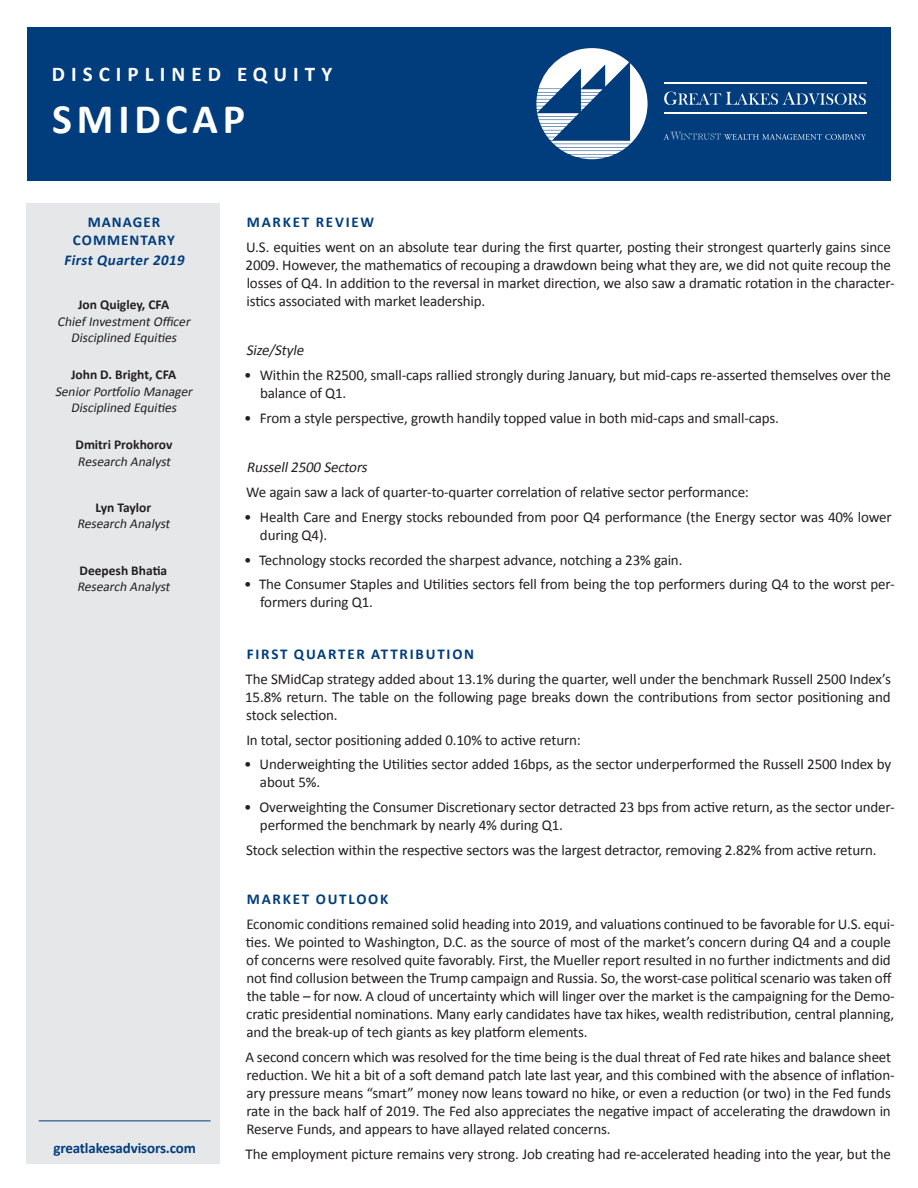
<style>
.page{position:relative;width:918px;height:1188px;background:#fff}
.page>*{position:absolute;margin:0;border:0;box-sizing:border-box;transform-origin:0 0}
.Title_Line_2{font:700 42px "Calibri";letter-spacing:.115em;color:#fff}
.Title_Line_1{font:700 21px "Calibri";letter-spacing:.29em;color:#fff}
.Body_Copy{font:15px/18px "Calibri";letter-spacing:-.01em;color:#231f20}
.Subhead{font:700 15px "Calibri";letter-spacing:.12em;color:#013d7d}
.Body_Copy_Italic{font:italic 15px "Calibri";color:#231f20}
.Body_Copy-2{font:700 15px "Calibri";letter-spacing:-.01em;color:#013d7d}
.Masthead_Title{font:700 15px/18px "Calibri";letter-spacing:.07em;color:#013d7d;text-align:center}
.t1{font:italic 700 15px "Calibri";color:#013d7d}
.Body_Copy-3{font:700 15px "Calibri";letter-spacing:.12em;color:#013d7d}
.Masthead_PM_Title{font:italic 13.5px/16.5px "Calibri";color:#231f20;text-align:center}
.Masthead_Name{font:700 13.5px "Calibri";color:#231f20}
</style>
<div class="page">
<div style="left:26px;top:203px;width:194px;height:960px;background:#e6e7e9"></div>
<div style="left:27px;top:27px;width:864px;height:153px;background:#013d7d"></div>
<svg style="left:536px;top:48px;width:112px;height:111px"></svg>
<svg style="left:664px;top:92px;width:202px;height:13px"></svg>
<hr style="left:664px;top:82px;width:202px;height:1px;background:#fff">
<hr style="left:664px;top:113px;width:202px;height:1px;background:#fff">
<svg style="left:664px;top:132px;width:202px;height:8px"></svg>
<hr style="left:39px;top:1120px;width:172px;height:1px;background:#013d7d">
<p class="Title_Line_1" style="left:52px;top:61px;width:282px">DISCIPLINED EQUITY</p>
<p class="Title_Line_2" style="left:52px;top:93px;width:194px">SMIDCAP</p>
<p class="Masthead_Title" style="left:73px;top:212px;width:104px">MANAGER<br>COMMENTARY</p>
<p class="t1" style="left:64px;top:250px;width:125px">First Quarter 2019</p>
<p class="Masthead_Name" style="left:78px;top:296px;width:93px">Jon Quigley, CFA</p>
<p class="Masthead_PM_Title" style="left:57px;top:312px;width:137px">ChiefInvestmentOfficer<br>Disciplined Equities</p>
<p class="Masthead_Name" style="left:71px;top:366px;width:107px">John D. Bright, CFA</p>
<p class="Masthead_PM_Title" style="left:55px;top:382px;width:141px">SeniorPortfolio Manager</p>
<p class="Masthead_PM_Title" style="left:71px;top:399px;width:110px">Disciplined Equities</p>
<p class="Masthead_Name" style="left:75px;top:436px;width:98px">Dmitri Prokhorov</p>
<p class="Masthead_PM_Title" style="left:78px;top:452px;width:97px">Research Analyst</p>
<p class="Masthead_Name" style="left:96px;top:499px;width:57px">Lyn Taylor</p>
<p class="Masthead_PM_Title" style="left:77px;top:515px;width:97px">Research Analyst</p>
<p class="Masthead_Name" style="left:80px;top:562px;width:89px">Deepesh Bhatia</p>
<p class="Masthead_PM_Title" style="left:77px;top:578px;width:97px">Research Analyst</p>
<p class="Body_Copy-2" style="left:53px;top:1139px;width:144px">greatlakesadvisors.com</p>
<p class="Subhead" style="left:247px;top:213px;width:129px">MARKET REVIEW</p>
<p class="Body_Copy" style="left:246px;top:237px;width:651px">U.S. equities went on an absolute tear during the first quarter, posting their strongest quarterly gains since 2009. However, the mathematics of recouping a drawdown being what they are, we did not quite recoup the losses of Q4. In addition to the reversal in market direction, we also saw a dramatic rotation in the character&shy;istics associated with market leadership.</p>
<p class="Body_Copy_Italic" style="left:246px;top:341px;width:62px">Size/Style</p>
<p class="Body_Copy" style="left:260px;top:365px;width:632px;text-indent:-16px">• Within the R2500, small-caps rallied strongly during January, but mid-caps re-asserted themselves over the balance of Q1.</p>
<p class="Body_Copy" style="left:244px;top:408px;width:536px">• From a style perspective, growth handily topped value in both mid-caps and small-caps.</p>
<p class="Body_Copy_Italic" style="left:246px;top:458px;width:125px">Russell2500 Sectors</p>
<p class="Body_Copy" style="left:246px;top:482px;width:504px">We again saw a lack of quarter-to-quarter correlation of relative sector performance:</p>
<p class="Body_Copy" style="left:260px;top:507px;width:633px;text-indent:-16px">• Health Care and Energy stocks rebounded from poor Q4 performance (the Energy sector was 40% lower during Q4).</p>
<p class="Body_Copy" style="left:244px;top:550px;width:440px">• Technology stocks recorded the sharpest advance, notching a 23% gain.</p>
<p class="Body_Copy" style="left:260px;top:575px;width:636px;text-indent:-16px">• The Consumer Staples and Utilities sectors fell from being the top performers during Q4 to the worst per&shy;formers during Q1.</p>
<p class="Subhead" style="left:247px;top:645px;width:229px">FIRST QUARTER ATTRIBUTION</p>
<p class="Body_Copy" style="left:245px;top:669px;width:647px;text-align:justify">The SMidCap strategy added about 13.1% during the quarter, well under the benchmark Russell 2500 Index’s 15.8% return. The table on the following page breaks down the contributions from sector positioning and stock selection.</p>
<p class="Body_Copy" style="left:246px;top:730px;width:336px">In total, sector positioning added 0.10% to active return:</p>
<p class="Body_Copy" style="left:260px;top:755px;width:633px;text-indent:-16px">• Underweighting the Utilities sector added 16bps, as the sector underperformed the Russell 2500 Index by about 5%.</p>
<p class="Body_Copy" style="left:260px;top:797px;width:636px;text-indent:-16px">• Overweighting the Consumer Discretionary sector detracted 23 bps from active return, as the sector under&shy;performed the benchmark by nearly 4% during Q1.</p>
<p class="Body_Copy" style="left:246px;top:840px;width:632px">Stock selection within the respective sectors was the largest detractor, removing 2.82% from active return.</p>
<p class="Body_Copy-3" style="left:247px;top:890px;width:143px">MARKET OUTLOOK</p>
<p class="Body_Copy" style="left:246px;top:914px;width:650px">Economic conditions remained solid heading into 2019, and valuations continued to be favorable for U.S. equi&shy;ties. We pointed to Washington, D.C. as the source of most of the market’s concern during Q4 and a couple of concerns were resolved quite favorably. First, the Mueller report resulted in no further indictments and did not find collusion between the Trump campaign and Russia. So, the worst-case political scenario was taken off the table – for now. A cloud of uncertainty which will linger over the market is the campaigning for the Demo&shy;cratic presidential nominations. Many early candidates have tax hikes, wealth redistribution, central planning, and the break-up of tech giants as key platform elements.</p>
<p class="Body_Copy" style="left:245px;top:1047px;width:651px">A second concern which was resolved for the time being is the dual threat of Fed rate hikes and balance sheet reduction. We hit a bit of a soft demand patch late last year, and this combined with the absence of inflation&shy;ary pressure means “smart” money now leans toward no hike, or even a reduction (or two) in the Fed funds rate in the back half of 2019. The Fed also appreciates the negative impact of accelerating the drawdown in Reserve Funds, and appears to have allayed related concerns.</p>
<p class="Body_Copy" style="left:246px;top:1144px;width:647px">The employment picture remains very strong. Job creating had re-accelerated heading into the year, but the</p>
</div>
